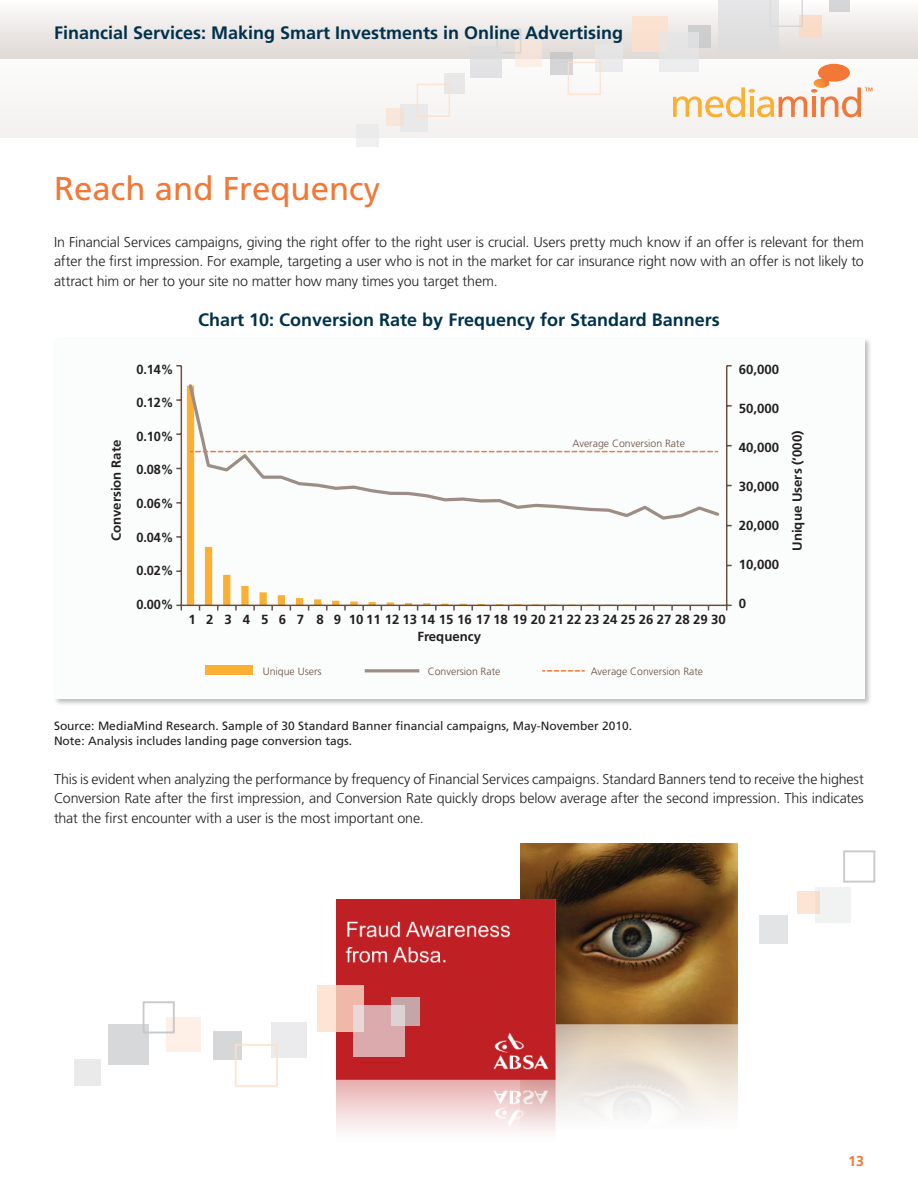
<style>
.page{position:relative;width:918px;height:1188px;background:#fff}
.page>*{position:absolute;margin:0;border:0;box-sizing:border-box;transform-origin:0 0}
.t1{font:33px "Frutiger LT Std";color:#f37736}
.t2{font:700 18px "Frutiger LT Std";color:#00314c}
.t3{font:300 14.25px/19.5px "Frutiger LT Std";letter-spacing:-.01em;color:#231f20;text-align:justify}
.t4{font:700 14.25px "Frutiger LT Std";color:#f37736}
.t5{font:700 13.2px/17px "Frutiger LT Std";color:#231f20}
.t6{font:700 13.2px "Frutiger LT Std";color:#231f20;scale:.96 1}
.t7{font:12px/15px "Frutiger LT Std";color:#231f20}
.t8{font:300 10.5px "Frutiger LT Std";color:#674e3f}
</style>
<div class="page">
<img style="left:521px;top:843px;width:217px;height:272px">
<img style="left:336px;top:900px;width:220px;height:231px">
<div style="left:53px;top:338px;width:819px;height:368px;background:#231f20;opacity:.3"></div>
<div style="left:55px;top:339px;width:809px;height:359px;background:#fbfdfd"></div>
<svg style="left:187px;top:521px;width:516px;height:84px"></svg>
<hr style="left:726px;top:366px;width:1px;height:239px;background:#674e3f">
<hr style="left:181px;top:366px;width:1px;height:239px;background:#674e3f">
<hr style="left:181px;top:605px;width:546px;height:1px;background:#674e3f">
<svg style="left:726px;top:605px;width:6px;height:6px"></svg>
<svg style="left:176px;top:605px;width:6px;height:6px"></svg>
<svg style="left:187px;top:384px;width:533px;height:137px"></svg>
<svg style="left:190px;top:451px;width:528px;height:1px"></svg>
<div style="left:0;top:0;width:918px;height:137px;background:#f8f6f5"></div>
<div style="left:0;top:0;width:918px;height:58px;background:linear-gradient(to bottom,#fdfdfd,#dfd9d5)"></div>
<div style="left:632px;top:16px;width:36px;height:36px;background:#fddfcb"></div>
<div style="left:515px;top:41px;width:27px;height:26px;background:#f4e3d9"></div>
<div style="left:596px;top:45px;width:27px;height:27px;background:#e6e7e9"></div>
<div style="left:400px;top:105px;width:27px;height:27px;background:#e6e7e9"></div>
<div style="left:551px;top:52px;width:22px;height:22px;background:linear-gradient(to bottom,#cac8c9,#dad9da)"></div>
<div style="left:356px;top:124px;width:22px;height:22px;background:#e6e7e9"></div>
<div style="left:386px;top:108px;width:17px;height:17px;background:#f9e6da"></div>
<div style="left:829px;top:0;width:21px;height:11px;background:#d5d5d7"></div>
<div style="left:689px;top:25px;width:22px;height:23px;background:#cecdcf"></div>
<div style="left:444px;top:73px;width:20px;height:21px;background:#e8e7e9"></div>
<div style="left:799px;top:15px;width:23px;height:22px;background:#fadcc9"></div>
<svg style="left:779px;top:0;width:24px;height:27px"></svg>
<div style="left:496px;top:29px;width:25px;height:25px;border:2px solid #d1d2d4"></div>
<div style="left:568px;top:62px;width:33px;height:33px;border:2px solid #fddfcb"></div>
<div style="left:417px;top:84px;width:33px;height:33px;border:2px solid #fddfcb"></div>
<div style="left:659px;top:32px;width:40px;height:40px;background:#e6e7e9"></div>
<div style="left:470px;top:46px;width:32px;height:32px;background:#dcdddf"></div>
<div style="left:719px;top:0;width:60px;height:52px;background:#dcdddf"></div>
<svg style="left:673px;top:64px;width:200px;height:53px"></svg>
<svg style="left:318px;top:985px;width:46px;height:46px;background:#f5ccbc"></svg>
<div style="left:167px;top:1017px;width:34px;height:34px;background:#fef0e7"></div>
<div style="left:271px;top:1022px;width:36px;height:36px;background:#e6e7e9"></div>
<div style="left:815px;top:887px;width:36px;height:36px;background:#f1f2f2"></div>
<div style="left:213px;top:1031px;width:29px;height:29px;background:#d6d7d9"></div>
<div style="left:759px;top:915px;width:29px;height:29px;background:#e3e4e5"></div>
<div style="left:798px;top:891px;width:22px;height:22px;background:#fde5d5"></div>
<div style="left:391px;top:997px;width:29px;height:29px;background:#c5a6a8"></div>
<div style="left:75px;top:1059px;width:26px;height:27px;background:#eaeaeb"></div>
<div style="left:143px;top:1001px;width:32px;height:32px;border:2px solid #bcbdc0"></div>
<div style="left:843px;top:850px;width:32px;height:33px;border:2px solid #bcbdc0"></div>
<div style="left:235px;top:1044px;width:43px;height:43px;border:2px solid #fddfcb"></div>
<svg style="left:353px;top:1005px;width:52px;height:52px;background:#dbb3b5"></svg>
<div style="left:108px;top:1024px;width:41px;height:41px;background:#d7d8da"></div>
<svg style="left:543px;top:670px;width:41px;height:2px"></svg>
<hr style="left:365px;top:669px;width:54px;height:3px;background:#9d8d85">
<div style="left:205px;top:665px;width:47px;height:10px;background:#fbb034"></div>
<p class="t2" style="left:54px;top:22px;width:571px">Financial Services: Making Smart Investments in Online Advertising</p>
<h1 class="t1" style="left:54px;top:169px;width:328px">Reach and Frequency</h1>
<p class="t3" style="left:54px;top:232px;width:811px">In Financial Services campaigns, giving the right offer to the right user is crucial. Users pretty much know if an offer is relevant for them after the first impression. For example, targeting a user who is not in the market for car insurance right now with an offer is not likely to attract him or her to your site no matter how many times you target them.</p>
<p class="t2" style="left:198px;top:309px;width:523px">Chart 10: Conversion Rate by Frequency for Standard Banners</p>
<p class="t6" style="left:136px;top:362px;width:40px">0.14%</p>
<p class="t6" style="left:136px;top:395px;width:40px">0.12%</p>
<p class="t6" style="left:136px;top:429px;width:40px">0.10%</p>
<p class="t6" style="left:136px;top:462px;width:40px">0.08%</p>
<p class="t6" style="left:136px;top:496px;width:40px">0.06%</p>
<p class="t6" style="left:136px;top:529px;width:40px">0.04%</p>
<p class="t6" style="left:136px;top:563px;width:40px">0.02%</p>
<p class="t6" style="left:136px;top:596px;width:40px">0.00%</p>
<p class="t5" style="left:739px;top:361px;width:42px">60,000</p>
<p class="t5" style="left:739px;top:400px;width:42px">50,000</p>
<p class="t5" style="left:739px;top:439px;width:42px">40,000</p>
<p class="t5" style="left:739px;top:478px;width:42px">30,000</p>
<p class="t5" style="left:739px;top:517px;width:42px">20,000</p>
<p class="t5" style="left:739px;top:556px;width:42px">10,000</p>
<p class="t5" style="left:739px;top:595px;width:9px">0</p>
<p class="t5" style="left:108px;top:541px;width:103px;rotate:-90deg">Conversion Rate</p>
<p class="t5" style="left:789px;top:551px;width:122px;rotate:-90deg">Unique Users (‘000)</p>
<p class="t8" style="left:573px;top:437px;width:114px">Average Conversion Rate</p>
<p class="t5" style="left:417px;top:611px;width:310px;text-indent:-229px">1 2 3 4 5 6 7 8 9 101112131415161718192021222324252627282930<br>Frequency</p>
<p class="t8" style="left:263px;top:665px;width:60px">Unique Users</p>
<p class="t8" style="left:428px;top:665px;width:74px">Conversion Rate</p>
<p class="t8" style="left:591px;top:665px;width:114px">Average Conversion Rate</p>
<p class="t7" style="left:54px;top:718px;width:580px">Source: MediaMind Research. Sample of 30 Standard Banner financial campaigns, May-November 2010.<br>Note: Analysis includes landing page conversion tags.</p>
<p class="t3" style="left:54px;top:769px;width:811px">This is evident when analyzing the performance by frequency of Financial Services campaigns. Standard Banners tend to receive the highest Conversion Rate after the first impression, and Conversion Rate quickly drops below average after the second impression. This indicates that the first encounter with a user is the most important one.</p>
<p class="t4" style="left:848px;top:1153px;width:17px">13</p>
</div>
